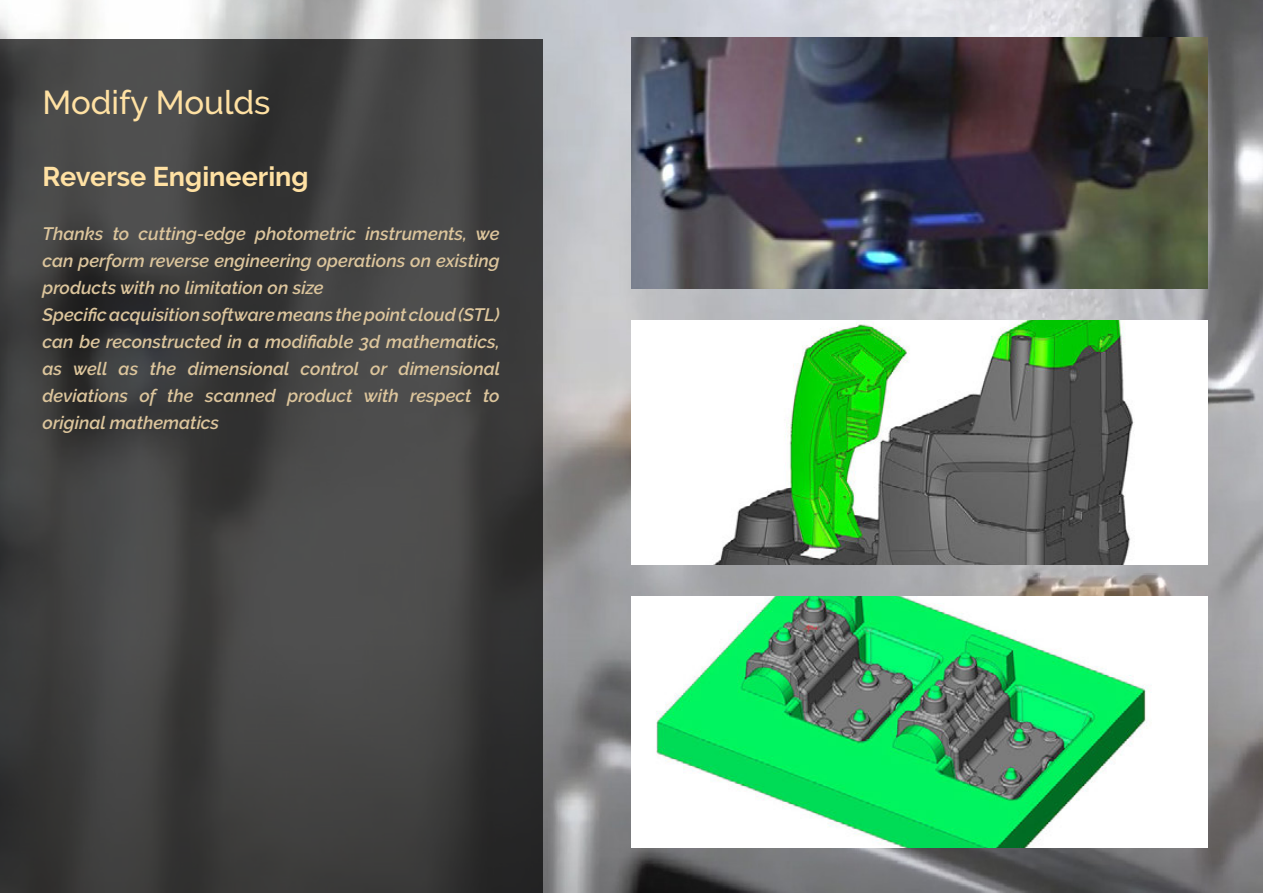
<style>
.page{position:relative;width:1263px;height:893px;background:#fff}
.page>*{position:absolute;margin:0;border:0;box-sizing:border-box;transform-origin:0 0}
.t1{font:500 33px "Raleway";color:#ffe1a3}
.t2{font:700 27px "Raleway";color:#ffe1a3}
.t3{font:italic 600 18px/27px "Raleway";color:#dcc59c}
</style>
<div class="page">
<img style="left:0;top:0;width:1263px;height:893px">
<svg style="left:0;top:39px;width:542px;height:854px;background:#3f3f3f"></svg>
<img style="left:631px;top:38px;width:577px;height:251px">
<img style="left:631px;top:320px;width:577px;height:244px">
<img style="left:631px;top:596px;width:577px;height:251px">
<h1 class="t1" style="left:43px;top:83px;width:230px">Modify Moulds</h1>
<h2 class="t2" style="left:43px;top:161px;width:268px">Reverse Engineering</h2>
<p class="t3" style="left:43px;top:220px;width:459px">Thanks to cutting-edge photometric instruments, we can perform reverse engineering operations on existing products with no limitation on size<br>Specific acquisition software means the point cloud (STL) can be reconstructed in a modifiable 3d mathematics, as well as the dimensional control or dimensional deviations of the scanned product with respect to original mathematics</p>
</div>
